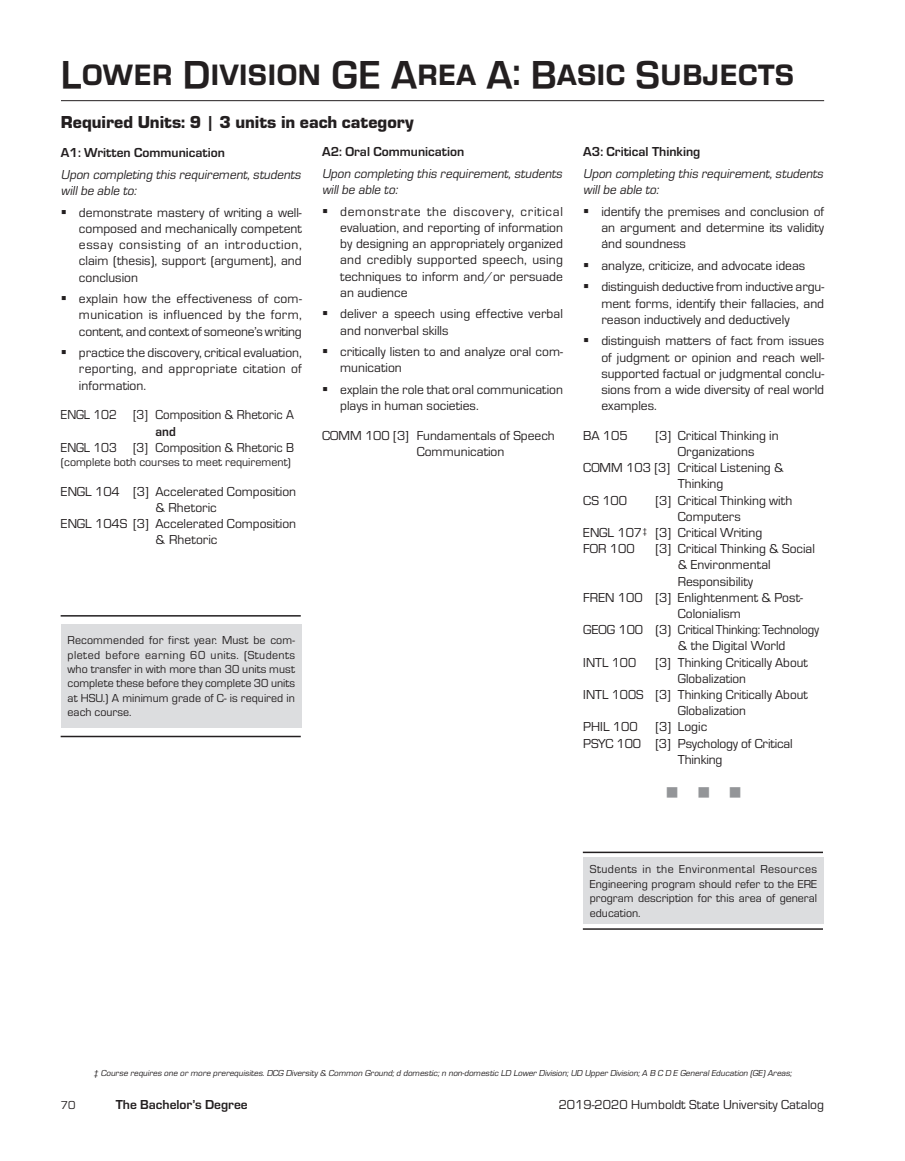
<style>
.page{position:relative;width:905px;height:1161px;background:#fff}
.page>*{position:absolute;margin:0;border:0;box-sizing:border-box;transform-origin:0 0}
.title_3__24ptBoL{font:700 36px "Eurostile DCD";color:#231f20}
.head_4__9ptBL{font:900 18px "Eurostile T";color:#231f20}
.Wingdings{font:18px "Wingdings";color:#939598}
.ge_stack{font:13.5px/16.2px "Eurostile T";color:#231f20}
.head_4__9ptBL-2{font:italic 13.5px/16.2px "Eurostile T";color:#231f20}
.head_4__9ptBL-3{font:700 13.5px "Eurostile T";color:#231f20}
.ge_stack-2{font:13.5px "Eurostile T";color:#231f20;scale:.95 1}
.ge_stack-3{font:700 13.5px "Eurostile T";color:#231f20;scale:.95 1}
.callout{font:12px/14.4px "Eurostile T";color:#231f20;text-align:justify}
.ge_stack-4{font:12px "Eurostile T";color:#231f20}
.t1{font:italic 9px "Eurostile T";color:#231f20}
.s1{font-weight:700}
</style>
<div class="page">
<hr style="left:61px;top:100px;width:763px;height:1px;background:#231f20">
<div style="left:61px;top:624px;width:241px;height:104px;background:#dcdddf"></div>
<hr style="left:61px;top:615px;width:240px;height:2px;background:#231f20">
<hr style="left:61px;top:736px;width:240px;height:1px;background:#231f20">
<div style="left:583px;top:857px;width:240px;height:67px;background:#dcdddf"></div>
<hr style="left:583px;top:852px;width:240px;height:1px;background:#231f20">
<hr style="left:583px;top:928px;width:240px;height:2px;background:#231f20">
<p class="title_3__24ptBoL" style="left:61px;top:53px;width:734px">Lower Division GE Area A: Basic Subjects</p>
<p class="head_4__9ptBL" style="left:61px;top:112px;width:354px">Required Units: 9 <span class="s1">|</span> 3 units in each category</p>
<p class="head_4__9ptBL-3" style="left:61px;top:146px;width:165px">A1: Written Communication</p>
<p class="head_4__9ptBL-2" style="left:61px;top:167px;width:244px">Upon completing this requirement, students will be able to:</p>
<p class="ge_stack" style="left:79px;top:205px;width:224px;text-align:justify">demonstrate mastery of writing a well&shy;composed and mechanically competent essay consisting of an introduction, claim (thesis), support (argument), and conclusion</p>
<p class="ge_stack" style="left:79px;top:291px;width:224px;text-align:justify">explain how the effectiveness of com&shy;munication is influenced by the form, content, and context of someone’s writing</p>
<p class="ge_stack" style="left:79px;top:345px;width:224px;text-align:justify">practice the discovery, critical evaluation, reporting, and appropriate citation of information.</p>
<p class="ge_stack-2" style="left:61px;top:408px;width:246px">ENGL 102 [3] Composition &amp; Rhetoric A</p>
<p class="ge_stack-3" style="left:155px;top:424px;width:23px">and</p>
<p class="ge_stack-2" style="left:61px;top:440px;width:247px">ENGL 103 [3] Composition &amp; Rhetoric B</p>
<p class="ge_stack-4" style="left:61px;top:456px;width:231px">(complete both courses to meet requirement)</p>
<p class="ge_stack" style="left:61px;top:484px;width:237px">ENGL 104 [3] Accelerated Composition</p>
<p class="ge_stack" style="left:155px;top:500px;width:63px">&amp; Rhetoric</p>
<p class="ge_stack" style="left:61px;top:516px;width:237px">ENGL 104S [3] Accelerated Composition</p>
<p class="ge_stack" style="left:155px;top:532px;width:63px">&amp; Rhetoric</p>
<p class="head_4__9ptBL-3" style="left:322px;top:145px;width:144px">A2: Oral Communication</p>
<p class="head_4__9ptBL-2" style="left:322px;top:166px;width:244px">Upon completing this requirement, students will be able to:</p>
<p class="ge_stack" style="left:340px;top:203px;width:224px;text-align:justify">demonstrate the discovery, critical evaluation, and reporting of information by designing an appropriately organized and credibly supported speech, using techniques to inform and/or persuade an audience</p>
<p class="ge_stack" style="left:340px;top:306px;width:224px">deliver a speech using effective verbal and nonverbal skills</p>
<p class="ge_stack" style="left:340px;top:344px;width:224px">critically listen to and analyze oral com&shy;munication</p>
<p class="ge_stack" style="left:340px;top:382px;width:224px">explain the role that oral communication plays in human societies.</p>
<p class="ge_stack" style="left:416px;top:428px;width:140px;text-indent:-94px">COMM 100 [3] Fundamentals of Speech<br>Communication</p>
<p class="callout" style="left:68px;top:633px;width:229px">Recommended for first year. Must be com&shy;pleted before earning 60 units. (Students who transfer in with more than 30 units must complete these before they complete 30 units at HSU.) A minimum grade of C- is required in each course.</p>
<p class="head_4__9ptBL-3" style="left:583px;top:145px;width:118px">A3: Critical Thinking</p>
<p class="head_4__9ptBL-2" style="left:583px;top:166px;width:244px">Upon completing this requirement, students will be able to:</p>
<p class="ge_stack" style="left:601px;top:203px;width:224px;text-align:justify">identify the premises and conclusion of an argument and determine its validity and soundness</p>
<p class="ge_stack" style="left:601px;top:257px;width:205px">analyze, criticize, and advocate ideas</p>
<p class="ge_stack" style="left:601px;top:279px;width:224px;text-align:justify">distinguish deductive from inductive argu&shy;ment forms, identify their fallacies, and reason inductively and deductively</p>
<p class="ge_stack" style="left:601px;top:333px;width:224px;text-align:justify">distinguish matters of fact from issues of judgment or opinion and reach well&shy;supported factual or judgmental conclu&shy;sions from a wide diversity of real world examples.</p>
<p class="ge_stack" style="left:583px;top:428px;width:46px">BA 105</p>
<p class="ge_stack" style="left:655px;top:428px;width:125px">[3] Critical Thinking in</p>
<p class="ge_stack" style="left:678px;top:444px;width:78px">Organizations</p>
<p class="ge_stack" style="left:583px;top:460px;width:202px">COMM 103 [3] Critical Listening &amp;</p>
<p class="ge_stack" style="left:678px;top:476px;width:47px">Thinking</p>
<p class="ge_stack" style="left:583px;top:492px;width:45px">CS 100</p>
<p class="ge_stack" style="left:655px;top:492px;width:138px">[3] Critical Thinking with</p>
<p class="ge_stack" style="left:583px;top:509px;width:180px;text-indent:94px">Computers<br>ENGL 107<sup>‡</sup> [3] Critical Writing</p>
<p class="ge_stack" style="left:583px;top:541px;width:53px">FOR 100</p>
<p class="ge_stack" style="left:678px;top:541px;width:139px;text-indent:-23px">[3] Critical Thinking &amp; Social &amp; Environmental</p>
<p class="ge_stack" style="left:678px;top:573px;width:77px">Responsibility</p>
<p class="ge_stack" style="left:678px;top:590px;width:126px;text-indent:-94px">FREN 100 [3] Enlightenment &amp; Post-<br>Colonialism</p>
<p class="ge_stack" style="left:678px;top:622px;width:143px;text-indent:-94px">GEOG 100 (3) Critical Thinking: Technology &amp; the Digital World</p>
<p class="ge_stack" style="left:583px;top:654px;width:54px">INTL 100</p>
<p class="ge_stack" style="left:678px;top:654px;width:131px;text-indent:-23px">[3] Thinking Critically About<br>Globalization</p>
<p class="ge_stack" style="left:678px;top:687px;width:131px;text-indent:-95px">INTL 100S [3] Thinking Critically About<br>Globalization</p>
<p class="ge_stack" style="left:583px;top:719px;width:56px">PHIL 100</p>
<p class="ge_stack" style="left:583px;top:719px;width:211px;text-indent:72px">[3] Logic<br>PSYC 100 [3] Psychology of Critical</p>
<p class="ge_stack" style="left:678px;top:752px;width:46px">Thinking</p>
<p class="Wingdings" style="left:665px;top:783px;width:16px">■■■</p>
<p class="callout" style="left:590px;top:862px;width:229px">Students in the Environmental Resources Engineering program should refer to the ERE program description for this area of general education.</p>
<p class="t1" style="left:93px;top:1068px;width:702px">‡ Course requires one or more prerequisites.DCG Diversity &amp; Common Ground;d domestic;n non-domestic LD Lower Division;UD Upper Division;A B C D E GeneralEducation (GE)Areas;</p>
<p class="callout" style="left:61px;top:1098px;width:16px">70</p>
<p class="head_4__9ptBL-3" style="left:116px;top:1098px;width:133px">The Bachelor’s Degree</p>
<p class="ge_stack" style="left:558px;top:1096px;width:267px">2019-2020 Humboldt State University Catalog</p>
</div>
